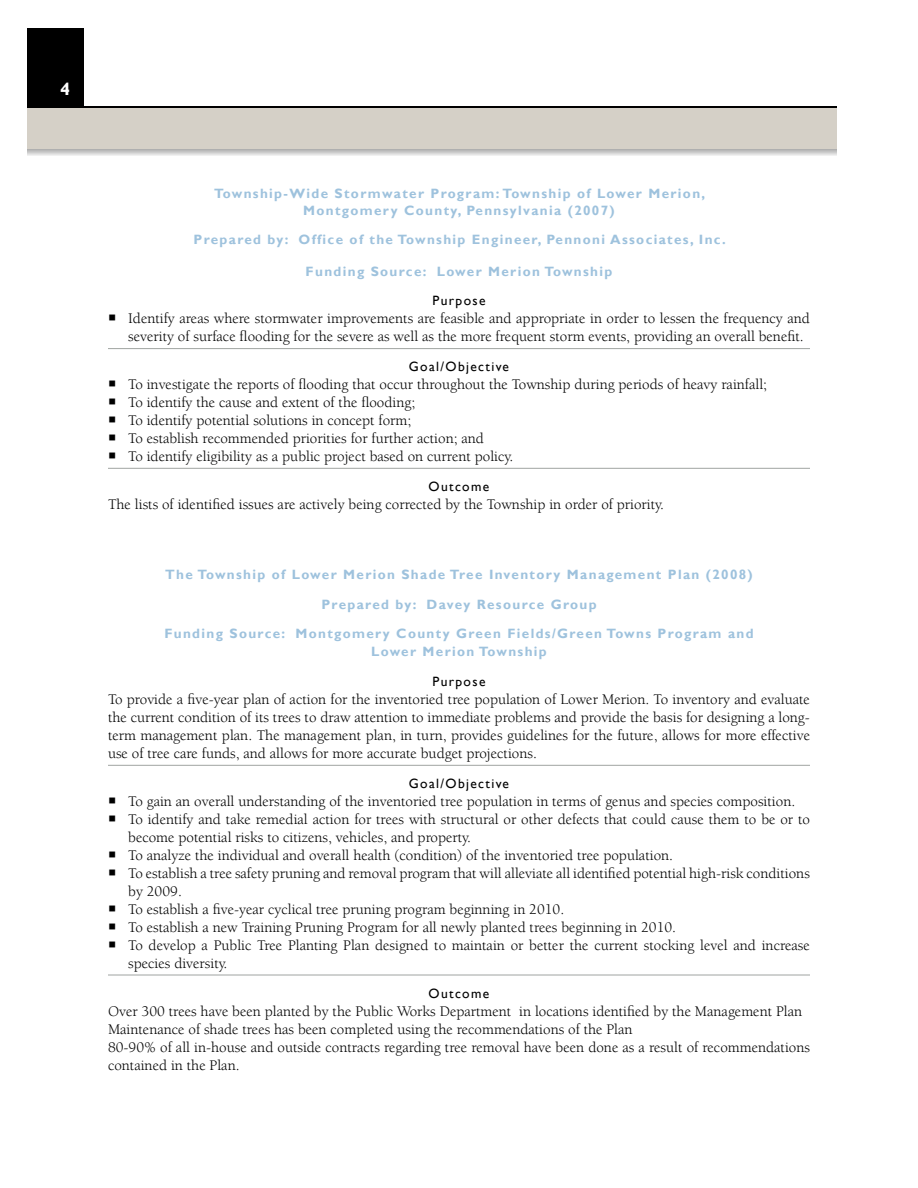
<style>
.page{position:relative;width:918px;height:1188px;background:#fff}
.page>*{position:absolute;margin:0;border:0;box-sizing:border-box;transform-origin:0 0}
.t1{font:700 18px "Gill Sans";color:#fff}
.t2{font:15px/18px "Berkeley LT";color:#000}
.t3{font:700 13.5px/16.2px "Gill Sans";letter-spacing:.1em;color:#9ec2dd;text-align:center}
.t4{font:13.5px "Gill Sans";letter-spacing:.1em;color:#000}
</style>
<div class="page">
<div style="left:27px;top:28px;width:57px;height:81px;background:#000"></div>
<svg style="left:27px;top:107px;width:810px;height:49px;background:#b8b8b7"></svg>
<div style="left:27px;top:109px;width:810px;height:40px;background:#d5d0c7"></div>
<hr style="left:108px;top:348px;width:702px;height:1px;background:#a0a4a1">
<hr style="left:108px;top:468px;width:702px;height:1px;background:#a0a4a1">
<hr style="left:108px;top:765px;width:702px;height:1px;background:#a0a4a1">
<hr style="left:108px;top:975px;width:702px;height:1px;background:#a0a4a1">
<p class="t1" style="left:60px;top:78px;width:11px">4</p>
<p class="t3" style="left:214px;top:186px;width:493px">Township-Wide Stormwater Program: Township of Lower Merion,<br>Montgomery County, Pennsylvania (2007)</p>
<p class="t3" style="left:194px;top:232px;width:534px">Prepared by: Office of the Township Engineer, Pennoni Associates, Inc.</p>
<p class="t3" style="left:306px;top:263px;width:308px">Funding Source: Lower Merion Township</p>
<p class="t4" style="left:433px;top:293px;width:54px">Purpose</p>
<p class="t2" style="left:128px;top:310px;width:683px">Identify areas where stormwater improvements are feasible and appropriate in order to lessen the frequency and severity of surface flooding for the severe as well as the more frequent storm events, providing an overall benefit.</p>
<p class="t4" style="left:409px;top:359px;width:102px">Goal/Objective</p>
<p class="t2" style="left:128px;top:376px;width:640px">To investigate the reports of flooding that occur throughout the Township during periods of heavy rainfall; To identify the cause and extent of the flooding;<br>To identify potential solutions in concept form;<br>To establish recommended priorities for further action; and<br>To identify eligibility as a public project based on current policy.</p>
<p class="t4" style="left:429px;top:478px;width:62px">Outcome</p>
<p class="t2" style="left:108px;top:495px;width:557px">The lists of identified issues are actively being corrected by the Township in order of priority.</p>
<p class="t3" style="left:165px;top:560px;width:589px;line-height:29.7px">The Township of Lower Merion Shade Tree Inventory Management Plan (2008)<br>Prepared by: Davey Resource Group</p>
<p class="t3" style="left:164px;top:625px;width:591px;line-height:18px">Funding Source: Montgomery County Green Fields/Green Towns Program and<br>Lower Merion Township</p>
<p class="t4" style="left:433px;top:674px;width:54px">Purpose</p>
<p class="t2" style="left:108px;top:691px;width:704px;text-align:justify">To provide a five-year plan of action for the inventoried tree population of Lower Merion. To inventory and evaluate the current condition of its trees to draw attention to immediate problems and provide the basis for designing a long&shy;term management plan. The management plan, in turn, provides guidelines for the future, allows for more effective use of tree care funds, and allows for more accurate budget projections.</p>
<p class="t4" style="left:409px;top:775px;width:102px">Goal/Objective</p>
<p class="t2" style="left:128px;top:792px;width:683px">To gain an overall understanding of the inventoried tree population in terms of genus and species composition.<br>To identify and take remedial action for trees with structural or other defects that could cause them to be or to become potential risks to citizens, vehicles, and property.<br>To analyze the individual and overall health (condition) of the inventoried tree population.<br>To establish a tree safety pruning and removal program that will alleviate all identified potential high-risk conditions by 2009.<br>To establish a five-year cyclical tree pruning program beginning in 2010.<br>To establish a new Training Pruning Program for all newly planted trees beginning in 2010.<br>To develop a Public Tree Planting Plan designed to maintain or better the current stocking level and increase species diversity.</p>
<p class="t4" style="left:429px;top:985px;width:62px">Outcome</p>
<p class="t2" style="left:108px;top:1002px;width:704px">Over 300 trees have been planted by the Public Works Department in locations identified by the Management Plan Maintenance of shade trees has been completed using the recommendations of the Plan<br>80-90% of all in-house and outside contracts regarding tree removal have been done as a result of recommendations contained in the Plan.</p>
</div>
